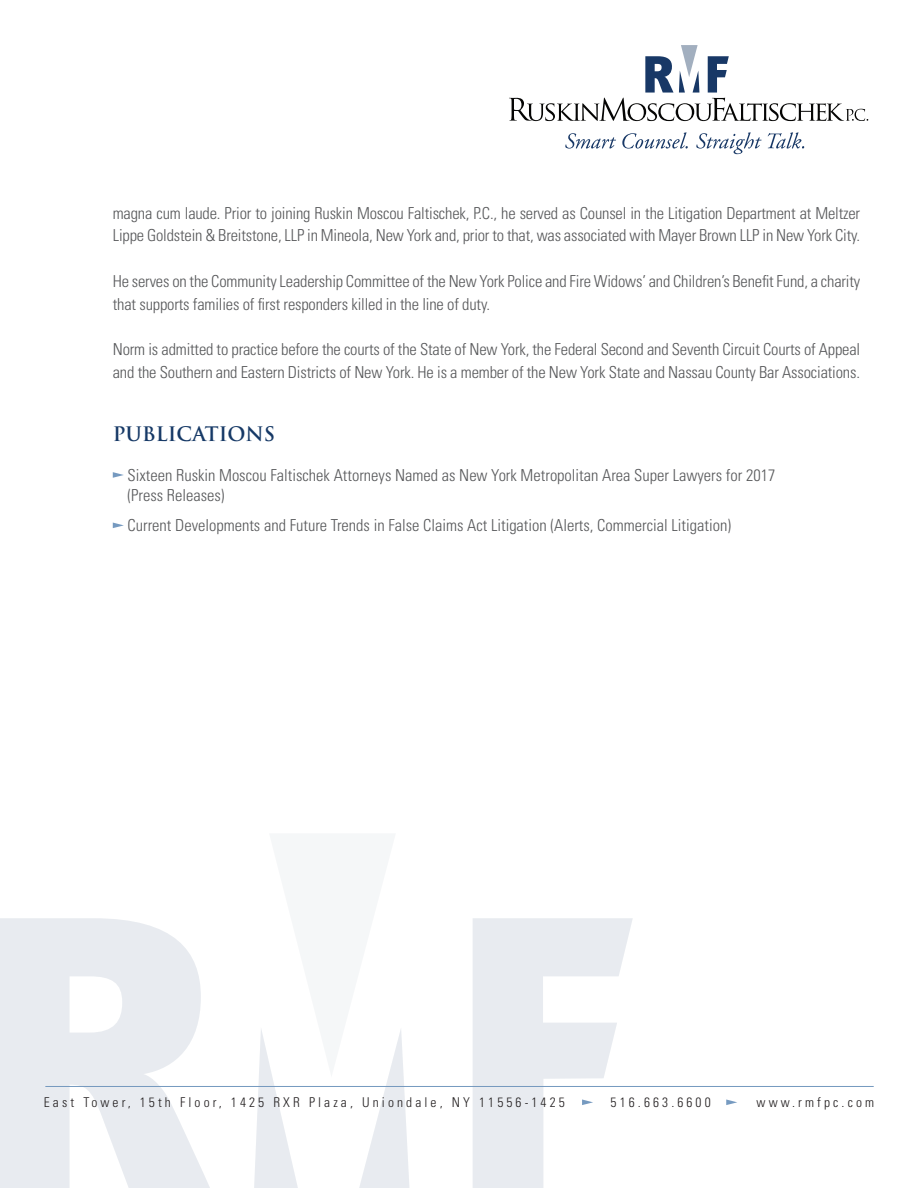
<style>
.page{position:relative;width:918px;height:1188px;background:#fff}
.page>*{position:absolute;margin:0;border:0;box-sizing:border-box;transform-origin:0 0}
.t1{font:700 19.5px "Trajan";color:#163966}
.t2{font:300 condensed 16.5px/22.8px "Univers";letter-spacing:-.01em;color:#57585a}
.t3{font:300 condensed 13.5px "Univers";letter-spacing:.23em;color:#231f20}
</style>
<div class="page">
<svg style="left:565px;top:133px;width:51px;height:16px"></svg>
<svg style="left:622px;top:132px;width:66px;height:17px"></svg>
<svg style="left:696px;top:132px;width:66px;height:22px"></svg>
<svg style="left:768px;top:132px;width:36px;height:17px"></svg>
<svg style="left:509px;top:45px;width:359px;height:76px"></svg>
<svg style="left:0;top:918px;width:210px;height:270px;fill:#e8ebf0"></svg>
<svg style="left:254px;top:1029px;width:155px;height:159px"></svg>
<hr style="left:45px;top:1086px;width:829px;height:1px;background:#7599bf">
<svg style="left:726px;top:1099px;width:11px;height:6px"></svg>
<svg style="left:473px;top:918px;width:160px;height:270px"></svg>
<svg style="left:113px;top:472px;width:11px;height:6px"></svg>
<svg style="left:113px;top:523px;width:11px;height:5px"></svg>
<p class="t2" style="left:113px;top:201px;width:749px">magna cum laude. Prior to joining Ruskin Moscou Faltischek, P.C., he served as Counsel in the Litigation Department at Meltzer<br>Lippe Goldstein &amp; Breitstone, LLP in Mineola, New York and, prior to that, was associated with Mayer Brown LLP in New York City.</p>
<p class="t2" style="left:113px;top:270px;width:749px">He serves on the Community Leadership Committee of the New York Police and Fire Widows’ and Children’s Benefit Fund, a charity that supports families of first responders killed in the line of duty.</p>
<p class="t2" style="left:113px;top:338px;width:749px">Norm is admitted to practice before the courts of the State of New York, the Federal Second and Seventh Circuit Courts of Appeal and the Southern and Eastern Districts of New York. He is a member of the New York State and Nassau County Bar Associations.</p>
<p class="t1" style="left:113px;top:422px;width:164px">PUBLICATIONS</p>
<p class="t2" style="left:127px;top:465px;width:649px;line-height:19.8px">Sixteen Ruskin Moscou Faltischek Attorneys Named as New York Metropolitan Area Super Lawyers for 2017 (Press Releases)</p>
<p class="t2" style="left:128px;top:514px;width:605px">Current Developments and Future Trends in False Claims Act Litigation (Alerts, Commercial Litigation)</p>
<p class="t3" style="left:44px;top:1094px;width:523px">East Tower, 15th Floor, 1425 RXR Plaza, Uniondale, NY 11556-1425</p>
<p class="t3" style="left:611px;top:1094px;width:102px">516.663.6600</p>
<p class="t3" style="left:757px;top:1094px;width:119px">www.rmfpc.com</p>
</div>
